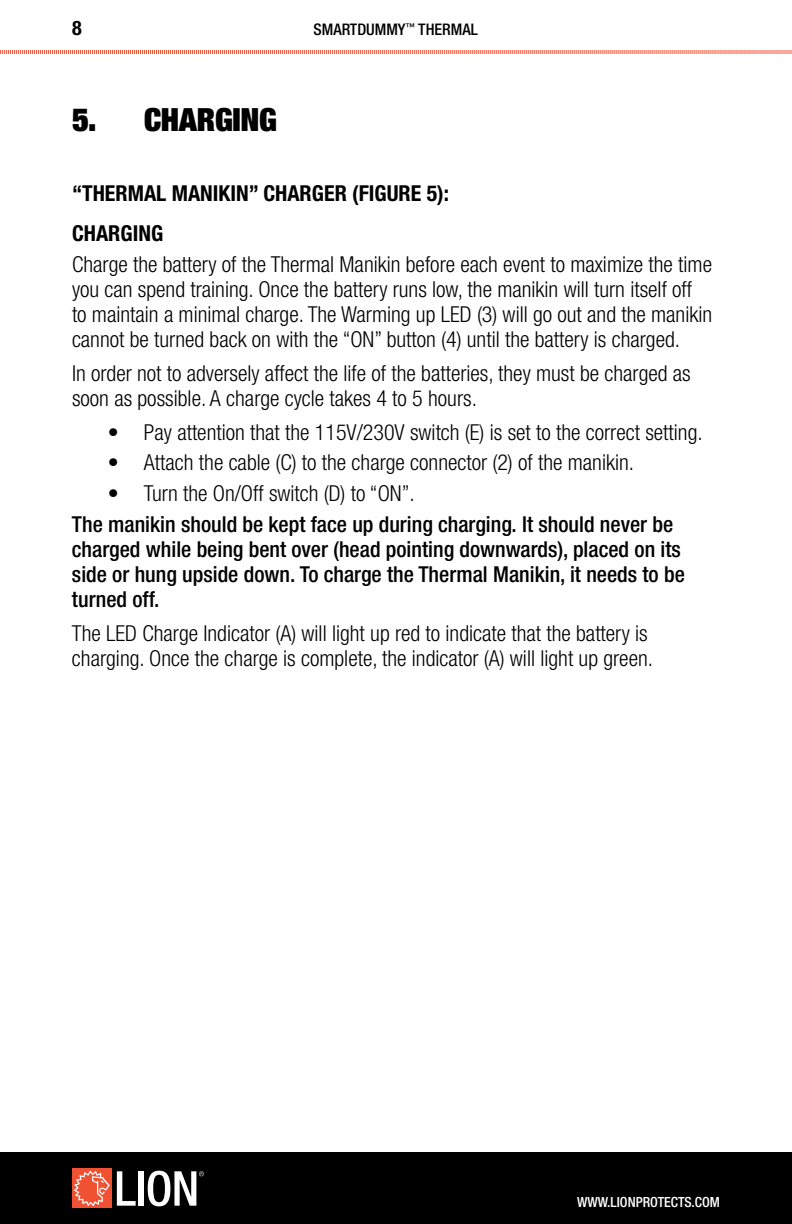
<style>
.page{position:relative;width:792px;height:1224px;background:#fff}
.page>*{position:absolute;margin:0;border:0;box-sizing:border-box;transform-origin:0 0}
.t1{font:900 condensed 32px "Helvetica Neue LT Std";letter-spacing:-.01em;color:#000}
.t2{font:300 condensed 22px/25px "Helvetica Neue LT Std";color:#000}
.t3{font:500 condensed 22px/25px "Helvetica Neue LT Std";color:#000}
.t4{font:700 condensed 22px/40px "Helvetica Neue LT Std";color:#000}
.t5{font:700 condensed 20px "Helvetica Neue LT Std";color:#000}
.t6{font:500 condensed 16px "Helvetica Neue LT Std";color:#000}
.t7{font:500 condensed 14px "Helvetica Neue LT Std";color:#fff}
</style>
<div class="page">
<div style="left:0;top:1152px;width:792px;height:72px;background:#000"></div>
<svg style="left:0;top:50px;width:792px;height:4px;background:#f7a798"></svg>
<svg style="left:117px;top:1171px;width:19px;height:35px"></svg>
<div style="left:138px;top:1171px;width:6px;height:35px;background:#fff"></div>
<div style="left:72px;top:1169px;width:40px;height:39px;background:#f05133"></div>
<svg style="left:74px;top:1171px;width:36px;height:35px"></svg>
<svg style="left:148px;top:1171px;width:56px;height:35px"></svg>
<p class="t5" style="left:72px;top:16px;width:11px">8</p>
<h1 class="t1" style="left:72px;top:99px;width:206px">5. CHARGING</h1>
<p class="t6" style="left:314px;top:20px;width:166px">SMARTDUMMY<sup>™</sup> THERMAL</p>
<p class="t4" style="left:72px;top:173px;width:379px">“THERMAL MANIKIN” CHARGER (FIGURE 5):<br>CHARGING</p>
<p class="t2" style="left:72px;top:251px;width:642px">Charge the battery of the Thermal Manikin before each event to maximize the time you can spend training. Once the battery runs low, the manikin will turn itself off to maintain a minimal charge. The Warming up LED (3) will go out and the manikin cannot be turned back on with the “ON” button (4) until the battery is charged.</p>
<p class="t2" style="left:72px;top:360px;width:620px">In order not to adversely affect the life of the batteries, they must be charged as soon as possible. A charge cycle takes 4 to 5 hours.</p>
<p class="t2" style="left:108px;top:419px;width:596px">• Pay attention that the 115V/230V switch (E) is set to the correct setting.</p>
<p class="t2" style="left:108px;top:450px;width:528px">• Attach the cable (C) to the charge connector (2) of the manikin.</p>
<p class="t2" style="left:108px;top:481px;width:308px">• Turn the On/Off switch (D) to “ON”.</p>
<p class="t3" style="left:72px;top:511px;width:614px">The manikin should be kept face up during charging. It should never be charged while being bent over (head pointing downwards), placed on its side or hung upside down. To charge the Thermal Manikin, it needs to be turned off.</p>
<p class="t2" style="left:72px;top:620px;width:583px">The LED Charge Indicator (A) will light up red to indicate that the battery is charging. Once the charge is complete, the indicator (A) will light up green.</p>
<p class="t7" style="left:577px;top:1193px;width:144px">WWW.LIONPROTECTS.COM</p>
</div>
